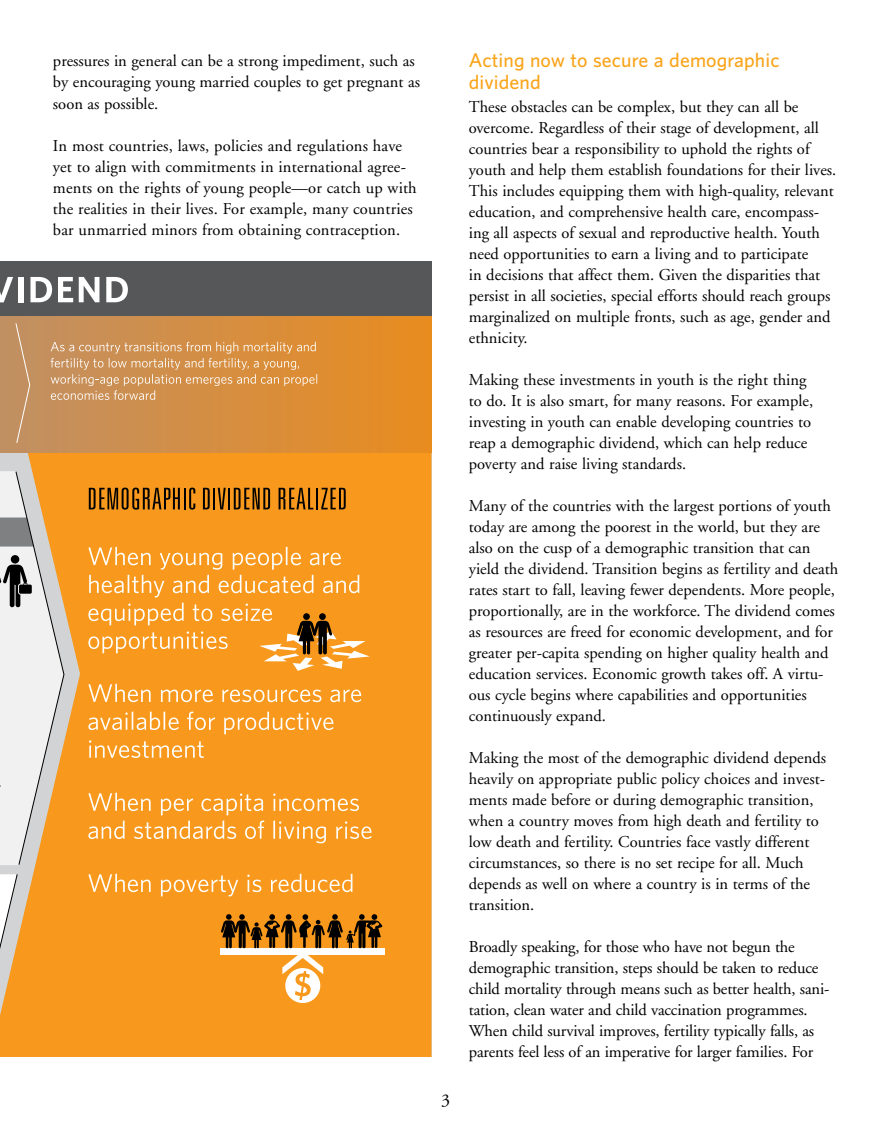
<style>
.page{position:relative;width:891px;height:1134px;background:#fff}
.page>*{position:absolute;margin:0;border:0;box-sizing:border-box;transform-origin:0 0}
.t1{font:600 18px/21.3px "UNFPA";letter-spacing:.005em;color:#faa41a}
.t2{font:18px "Adobe Garamond";color:#000}
.t3{font:16.5px/21px "Adobe Garamond";color:#000}
</style>
<div class="page">
<div style="left:0;top:453px;width:431px;height:604px;background:#f8991d"></div>
<div style="left:0;top:262px;width:431px;height:191px;background:linear-gradient(to right,#c09065,#e98c1f)"></div>
<div style="left:0;top:262px;width:431px;height:54px;background:#565759"></div>
<svg style="left:15px;top:323px;width:15px;height:120px;background:#c6976a"></svg>
<svg style="left:51px;top:342px;width:266px;height:58px;background:#d69a5b"></svg>
<svg style="left:0;top:277px;width:13px;height:25px"></svg>
<div style="left:18px;top:277px;width:5px;height:25px;background:#fff"></div>
<svg style="left:30px;top:277px;width:22px;height:25px"></svg>
<svg style="left:58px;top:277px;width:15px;height:25px"></svg>
<svg style="left:79px;top:277px;width:20px;height:25px"></svg>
<svg style="left:106px;top:277px;width:22px;height:25px"></svg>
<svg style="left:89px;top:488px;width:91px;height:22px;background:#955c11"></svg>
<hr style="left:184px;top:488px;width:2px;height:21px;background:#000">
<svg style="left:189px;top:488px;width:6px;height:22px"></svg>
<svg style="left:203px;top:488px;width:7px;height:21px"></svg>
<hr style="left:213px;top:488px;width:2px;height:21px;background:#000">
<svg style="left:218px;top:488px;width:8px;height:21px"></svg>
<hr style="left:228px;top:488px;width:2px;height:21px;background:#000">
<svg style="left:234px;top:488px;width:36px;height:21px"></svg>
<svg style="left:279px;top:488px;width:34px;height:21px"></svg>
<hr style="left:316px;top:488px;width:2px;height:21px;background:#000">
<svg style="left:321px;top:488px;width:25px;height:21px"></svg>
<svg style="left:88px;top:684px;width:63px;height:18px"></svg>
<svg style="left:161px;top:690px;width:52px;height:12px"></svg>
<svg style="left:222px;top:690px;width:99px;height:12px"></svg>
<svg style="left:330px;top:690px;width:31px;height:12px"></svg>
<svg style="left:88px;top:712px;width:91px;height:18px;background:#f9b254"></svg>
<svg style="left:187px;top:712px;width:28px;height:18px"></svg>
<svg style="left:224px;top:712px;width:109px;height:22px;background:#f9ab46"></svg>
<svg style="left:89px;top:740px;width:115px;height:18px;background:#f9af4f"></svg>
<svg style="left:273px;top:794px;width:86px;height:17px"></svg>
<svg style="left:88px;top:793px;width:176px;height:46px;background:#f9a942"></svg>
<svg style="left:273px;top:820px;width:53px;height:23px"></svg>
<svg style="left:336px;top:821px;width:36px;height:18px"></svg>
<svg style="left:88px;top:874px;width:63px;height:18px"></svg>
<svg style="left:161px;top:875px;width:77px;height:22px;background:#f9ac47"></svg>
<svg style="left:247px;top:875px;width:14px;height:17px"></svg>
<svg style="left:271px;top:874px;width:81px;height:18px"></svg>
<svg style="left:88px;top:547px;width:282px;height:124px;background:#f3a238"></svg>
<div style="left:319px;top:613px;width:7px;height:7px;background:#000;border-radius:50%"></div>
<div style="left:220px;top:948px;width:165px;height:6px;background:#fff"></div>
<svg style="left:221px;top:914px;width:161px;height:89px;background:#d08e39"></svg>
<svg style="left:0;top:471px;width:64px;height:394px"></svg>
<p class="t3" style="left:53px;top:51px;width:369px">pressures in general can be a strong impediment, such as by encouraging young married couples to get pregnant as soon as possible.</p>
<p class="t3" style="left:53px;top:135px;width:365px">In most countries, laws, policies and regulations have yet to align with commitments in international agree&shy;ments on the rights of young people—or catch up with the realities in their lives. For example, many countries bar unmarried minors from obtaining contraception.</p>
<p class="t2" style="left:441px;top:1091px;width:10px">3</p>
<p class="t1" style="left:469px;top:49px;width:312px">Acting now to secure a demographic dividend</p>
<p class="t3" style="left:469px;top:96px;width:369px">These obstacles can be complex, but they can all be overcome. Regardless of their stage of development, all countries bear a responsibility to uphold the rights of youth and help them establish foundations for their lives.<br>This includes equipping them with high-quality, relevant education, and comprehensive health care, encompass&shy;ing all aspects of sexual and reproductive health. Youth need opportunities to earn a living and to participate<br>in decisions that affect them. Given the disparities that persist in all societies, special efforts should reach groups marginalized on multiple fronts, such as age, gender and ethnicity.</p>
<p class="t3" style="left:469px;top:370px;width:346px">Making these investments in youth is the right thing to do. It is also smart, for many reasons. For example, investing in youth can enable developing countries to reap a demographic dividend, which can help reduce poverty and raise living standards.</p>
<p class="t3" style="left:469px;top:496px;width:371px">Many of the countries with the largest portions of youth today are among the poorest in the world, but they are also on the cusp of a demographic transition that can yield the dividend. Transition begins as fertility and death rates start to fall, leaving fewer dependents. More people, proportionally, are in the workforce. The dividend comes as resources are freed for economic development, and for greater per-capita spending on higher quality health and education services. Economic growth takes off. A virtu&shy;ous cycle begins where capabilities and opportunities continuously expand.</p>
<p class="t3" style="left:469px;top:748px;width:359px">Making the most of the demographic dividend depends heavily on appropriate public policy choices and invest&shy;ments made before or during demographic transition, when a country moves from high death and fertility to low death and fertility. Countries face vastly different circumstances, so there is no set recipe for all. Much depends as well on where a country is in terms of the transition.</p>
<p class="t3" style="left:469px;top:937px;width:362px">Broadly speaking, for those who have not begun the demographic transition, steps should be taken to reduce child mortality through means such as better health, sani&shy;tation, clean water and child vaccination programmes.<br>When child survival improves, fertility typically falls, as parents feel less of an imperative for larger families. For</p>
</div>
